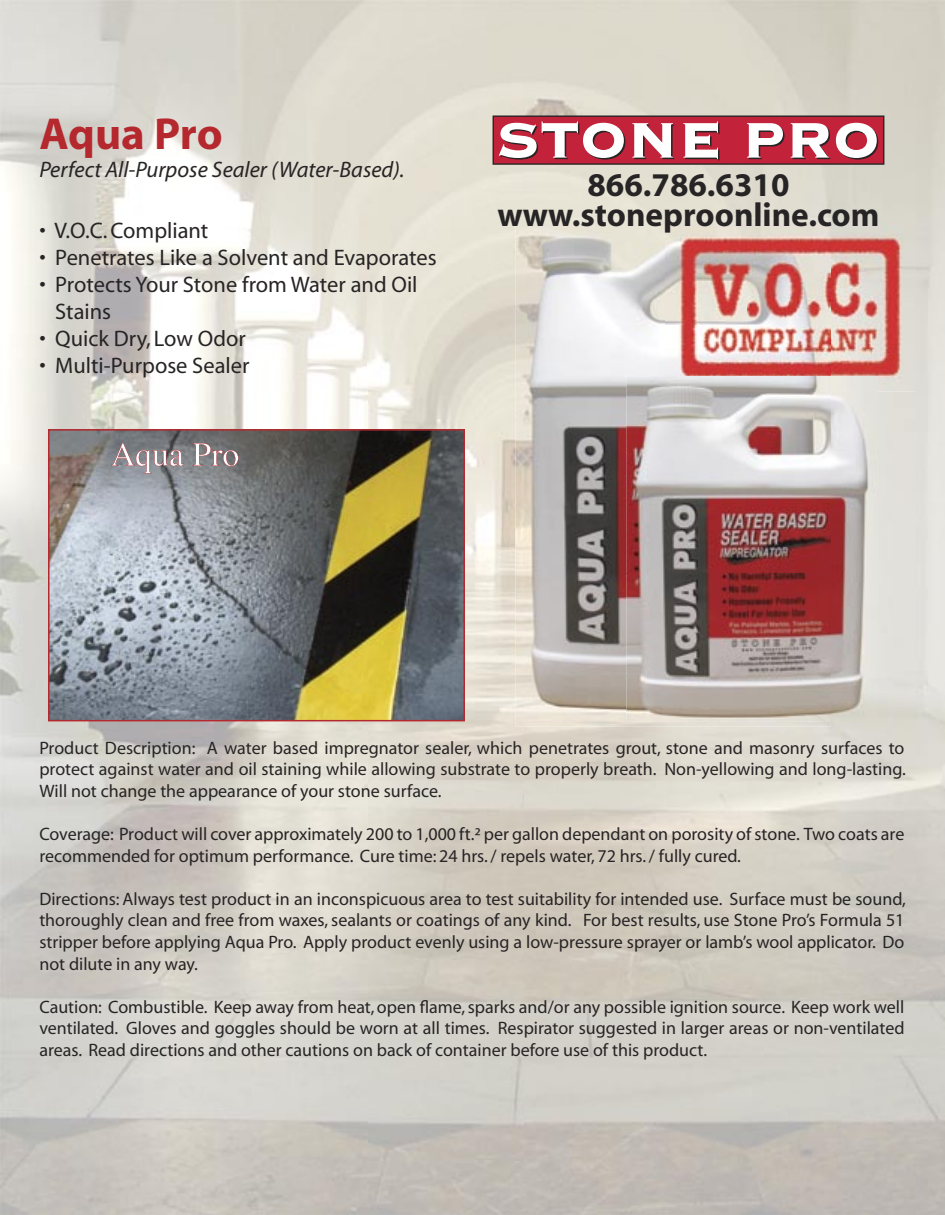
<style>
.page{position:relative;width:945px;height:1215px;background:#fff}
.page>*{position:absolute;margin:0;border:0;box-sizing:border-box;transform-origin:0 0}
.t1{font:700 45px "Myriad";letter-spacing:-.005em;color:#b4282e}
.t2{font:700 33.3px/29.5px "Myriad";color:#272425;text-align:center}
.t3{font:22.5px/27px "Myriad";color:#272425}
.t4{font:italic 22.5px "Myriad";color:#272425}
.t5{font:18px/21.6px "Myriad";color:#272425;text-align:justify}
</style>
<div class="page">
<img style="left:0;top:0;width:367px;height:1215px">
<img style="left:367px;top:0;width:525px;height:264px">
<div style="left:493px;top:116px;width:391px;height:48px;background:#c2233a"></div>
<div style="left:493px;top:116px;width:391px;height:49px;border:1px solid #272425"></div>
<svg style="left:499px;top:121px;width:126px;height:39px"></svg>
<svg style="left:632px;top:123px;width:42px;height:36px"></svg>
<svg style="left:683px;top:121px;width:37px;height:40px"></svg>
<svg style="left:747px;top:123px;width:38px;height:36px"></svg>
<svg style="left:791px;top:123px;width:39px;height:36px"></svg>
<svg style="left:836px;top:123px;width:42px;height:37px"></svg>
<img style="left:515px;top:219px;width:158px;height:457px">
<img style="left:673px;top:219px;width:158px;height:4px">
<img style="left:515px;top:676px;width:316px;height:50px">
<img style="left:626px;top:376px;width:252px;height:345px">
<img style="left:666px;top:223px;width:249px;height:169px">
<svg style="left:48px;top:429px;width:417px;height:292px;background:#807f76"></svg>
<svg style="left:111px;top:443px;width:127px;height:30px;background:#958f92"></svg>
<h1 class="t1" style="left:39px;top:111px;width:185px">Aqua Pro</h1>
<p class="t4" style="left:39px;top:158px;width:367px">Perfect All-Purpose Sealer (Water-Based).</p>
<p class="t3" style="left:39px;top:218px;width:171px">• V.O.C. Compliant</p>
<p class="t3" style="left:39px;top:245px;width:399px">• Penetrates Like a Solvent and Evaporates</p>
<p class="t3" style="left:55px;top:272px;width:364px;text-indent:-16px">• Protects Your Stone from Water and Oil<br>Stains</p>
<p class="t3" style="left:39px;top:326px;width:208px">• Quick Dry, Low Odor</p>
<p class="t3" style="left:39px;top:353px;width:212px">• Multi-Purpose Sealer</p>
<h2 class="t2" style="left:497px;top:171px;width:384px">866.786.6310 www.stoneproonline.com</h2>
<p class="t5" style="left:39px;top:738px;width:868px">Product Description: A water based impregnator sealer, which penetrates grout, stone and masonry surfaces to protect against water and oil staining while allowing substrate to properly breath. Non-yellowing and long-lasting.<br>Will not change the appearance of your stone surface.</p>
<p class="t5" style="left:39px;top:824px;width:866px">Coverage: Product will cover approximately 200 to 1,000 ft.² per gallon dependant on porosity of stone. Two coats are recommended for optimum performance. Cure time: 24 hrs. / repels water, 72 hrs. / fully cured.</p>
<p class="t5" style="left:39px;top:889px;width:868px">Directions: Always test product in an inconspicuous area to test suitability for intended use. Surface must be sound, thoroughly clean and free from waxes, sealants or coatings of any kind. For best results, use Stone Pro’s Formula 51 stripper before applying Aqua Pro. Apply product evenly using a low-pressure sprayer or lamb’s wool applicator. Do not dilute in any way.</p>
<p class="t5" style="left:39px;top:997px;width:867px">Caution: Combustible. Keep away from heat, open flame, sparks and/or any possible ignition source. Keep work well ventilated. Gloves and goggles should be worn at all times. Respirator suggested in larger areas or non-ventilated areas. Read directions and other cautions on back of container before use of this product.</p>
</div>
